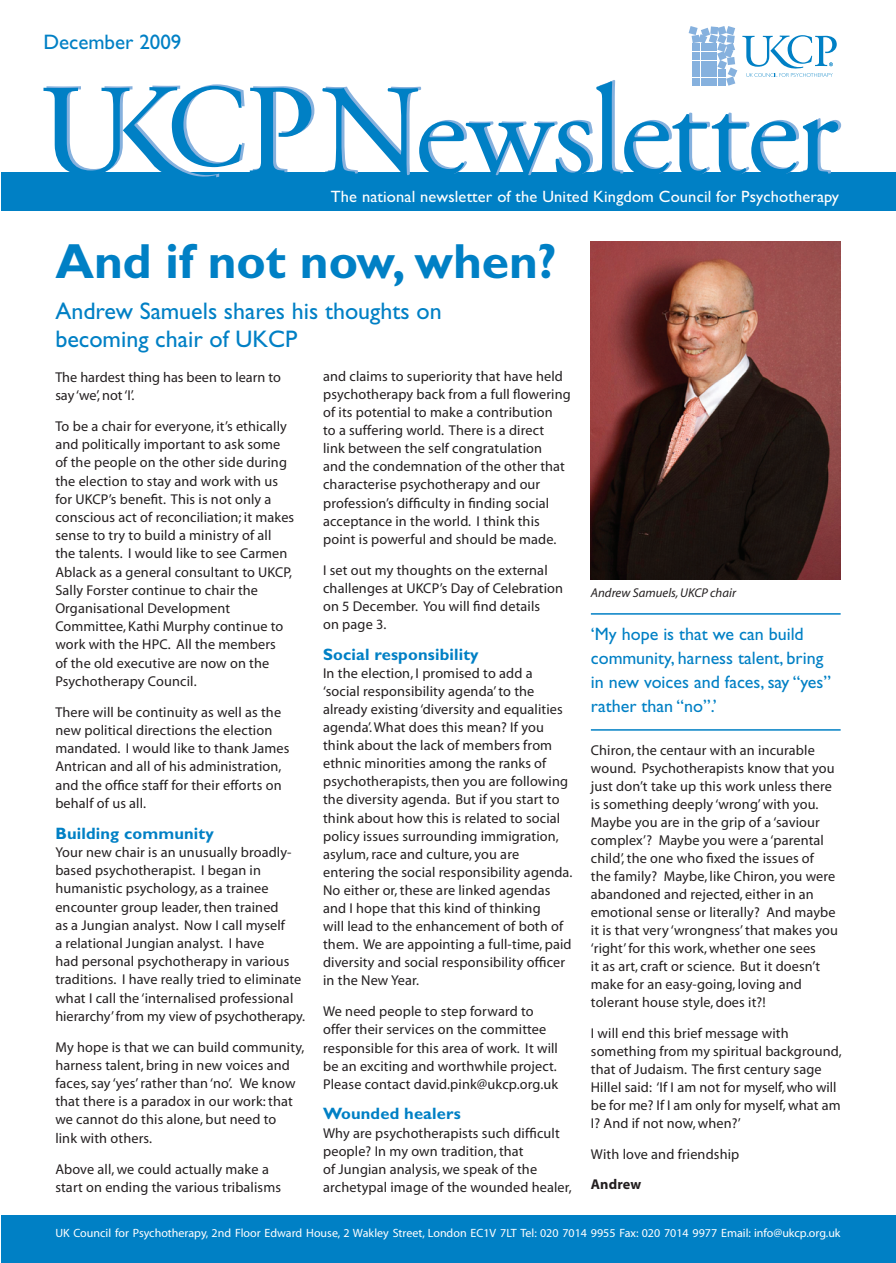
<style>
.page{position:relative;width:896px;height:1263px;background:#fff}
.page>*{position:absolute;margin:0;border:0;box-sizing:border-box;transform-origin:0 0}
.t1{font:130.35px "Adobe Garamond Pro";letter-spacing:-.025em;color:#0080c5}
.t2{font:700 49.5px "Gill Sans";color:#0080c5}
.t3{font:24px/28.5px "Gill Sans";color:#0080c5}
.t4{font:21px "Gill Sans";color:#0080c5}
.t5{font:18px/24px "Gill Sans";color:#0080c5}
.t6{font:700 16.5px "Gill Sans";letter-spacing:.01em;color:#0080c5}
.t7{font:16.35px "Gill Sans";letter-spacing:.01em;color:#fff}
.t8{font:14.25px/18.1px "Myriad";letter-spacing:.01em;color:#231f20}
.t9{font:700 14.25px "Myriad";letter-spacing:.005em;color:#231f20}
.t10{font:italic 12.75px "Myriad";color:#231f20}
.t11{font:12px "Myriad";color:#fff}
</style>
<div class="page">
<div style="left:1px;top:172px;width:895px;height:39px;background:#0080c5"></div>
<svg style="left:43px;top:84px;width:271px;height:94px"></svg>
<svg style="left:688px;top:26px;width:148px;height:60px"></svg>
<div style="left:1px;top:1216px;width:895px;height:47px;background:#0080c5"></div>
<img style="left:591px;top:242px;width:249px;height:338px">
<hr style="left:591px;top:613px;width:249px;height:2px;background:#0080c5">
<hr style="left:591px;top:729px;width:249px;height:2px;background:#0080c5">
<h3 class="t4" style="left:43px;top:30px;width:139px">December 2009</h3>
<h1 class="t1" style="left:320px;top:55px;width:520px">Newsletter</h1>
<p class="t7" style="left:331px;top:187px;width:510px">The national newsletter of the United Kingdom Council for Psychotherapy</p>
<h2 class="t2" style="left:55px;top:232px;width:503px">And if not now, when?</h2>
<h3 class="t3" style="left:55px;top:297px;width:388px">Andrew Samuels shares his thoughts on becoming chair of UKCP</h3>
<p class="t8" style="left:55px;top:369px;width:227px">The hardest thing has been to learn to say ‘we’, not ‘I’.</p>
<p class="t8" style="left:55px;top:418px;width:240px">To be a chair for everyone, it’s ethically and politically important to ask some of the people on the other side during the election to stay and work with us for UKCP’s benefit. This is not only a conscious act of reconciliation; it makes sense to try to build a ministry of all the talents. I would like to see Carmen Ablack as a general consultant to UKCP, Sally Forster continue to chair the Organisational Development Committee, Kathi Murphy continue to work with the HPC. All the members<br>of the old executive are now on the Psychotherapy Council.</p>
<p class="t8" style="left:55px;top:704px;width:236px">There will be continuity as well as the new political directions the election mandated. I would like to thank James Antrican and all of his administration, and the office staff for their efforts on behalf of us all.</p>
<p class="t6" style="left:55px;top:823px;width:160px">Building community</p>
<p class="t8" style="left:55px;top:844px;width:251px">Your new chair is an unusually broadly&shy;based psychotherapist. I began in humanistic psychology, as a trainee encounter group leader, then trained<br>as a Jungian analyst. Now I call myself<br>a relational Jungian analyst. I have<br>had personal psychotherapy in various traditions. I have really tried to eliminate what I call the ‘internalised professional hierarchy’ from my view of psychotherapy.</p>
<p class="t8" style="left:55px;top:1038px;width:250px">My hope is that we can build community, harness talent, bring in new voices and faces, say ‘yes’ rather than ‘no’. We know that there is a paradox in our work: that we cannot do this alone, but need to<br>link with others.</p>
<p class="t8" style="left:55px;top:1160px;width:227px">Above all, we could actually make a start on ending the various tribalisms</p>
<p class="t8" style="left:323px;top:368px;width:249px">and claims to superiority that have held psychotherapy back from a full flowering of its potential to make a contribution<br>to a suffering world. There is a direct<br>link between the self congratulation<br>and the condemnation of the other that characterise psychotherapy and our profession’s difficulty in finding social acceptance in the world. I think this point is powerful and should be made.</p>
<p class="t8" style="left:323px;top:561px;width:241px">I set out my thoughts on the external challenges at UKCP’s Day of Celebration on 5 December. You will find details<br>on page 3.</p>
<p class="t6" style="left:323px;top:644px;width:157px">Social responsibility</p>
<p class="t8" style="left:323px;top:665px;width:251px">In the election, I promised to add a ‘social responsibility agenda’ to the already existing ‘diversity and equalities agenda’. What does this mean? If you think about the lack of members from ethnic minorities among the ranks of psychotherapists, then you are following the diversity agenda. But if you start to think about how this is related to social policy issues surrounding immigration, asylum, race and culture, you are entering the social responsibility agenda.<br>No either or, these are linked agendas and I hope that this kind of thinking<br>will lead to the enhancement of both of them. We are appointing a full-time, paid diversity and social responsibility officer in the New Year.</p>
<p class="t8" style="left:323px;top:1003px;width:236px">We need people to step forward to offer their services on the committee responsible for this area of work. It will be an exciting and worthwhile project.<br>Please contact david.pink@ukcp.org.uk</p>
<p class="t6" style="left:323px;top:1104px;width:139px">Wounded healers</p>
<p class="t8" style="left:323px;top:1124px;width:250px">Why are psychotherapists such difficult people? In my own tradition, that<br>of Jungian analysis, we speak of the archetypal image of the wounded healer,</p>
<p class="t10" style="left:591px;top:586px;width:147px">Andrew Samuels, UKCP chair</p>
<p class="t5" style="left:591px;top:622px;width:242px">‘My hope is that we can build community, harness talent, bring in new voices and faces, say “yes” rather than “no”.’</p>
<p class="t8" style="left:591px;top:742px;width:248px">Chiron, the centaur with an incurable wound. Psychotherapists know that you just don’t take up this work unless there is something deeply ‘wrong’ with you.<br>Maybe you are in the grip of a ‘saviour complex’? Maybe you were a ‘parental child’, the one who fixed the issues of<br>the family? Maybe, like Chiron, you were abandoned and rejected, either in an emotional sense or literally? And maybe it is that very ‘wrongness’ that makes you ‘right’ for this work, whether one sees<br>it as art, craft or science. But it doesn’t make for an easy-going, loving and tolerant house style, does it?!</p>
<p class="t8" style="left:591px;top:1025px;width:252px">I will end this brief message with something from my spiritual background, that of Judaism. The first century sage Hillel said: ‘If I am not for myself, who will be for me? If I am only for myself, what am I? And if not now, when?’</p>
<p class="t8" style="left:591px;top:1145px;width:150px">With love and friendship</p>
<p class="t9" style="left:591px;top:1177px;width:52px">Andrew</p>
<p class="t11" style="left:55px;top:1227px;width:786px">UK Council for Psychotherapy, 2nd Floor Edward House, 2 Wakley Street, London EC1V 7LT Tel: 020 7014 9955 Fax: 020 7014 9977 Email: info@ukcp.org.uk</p>
</div>
